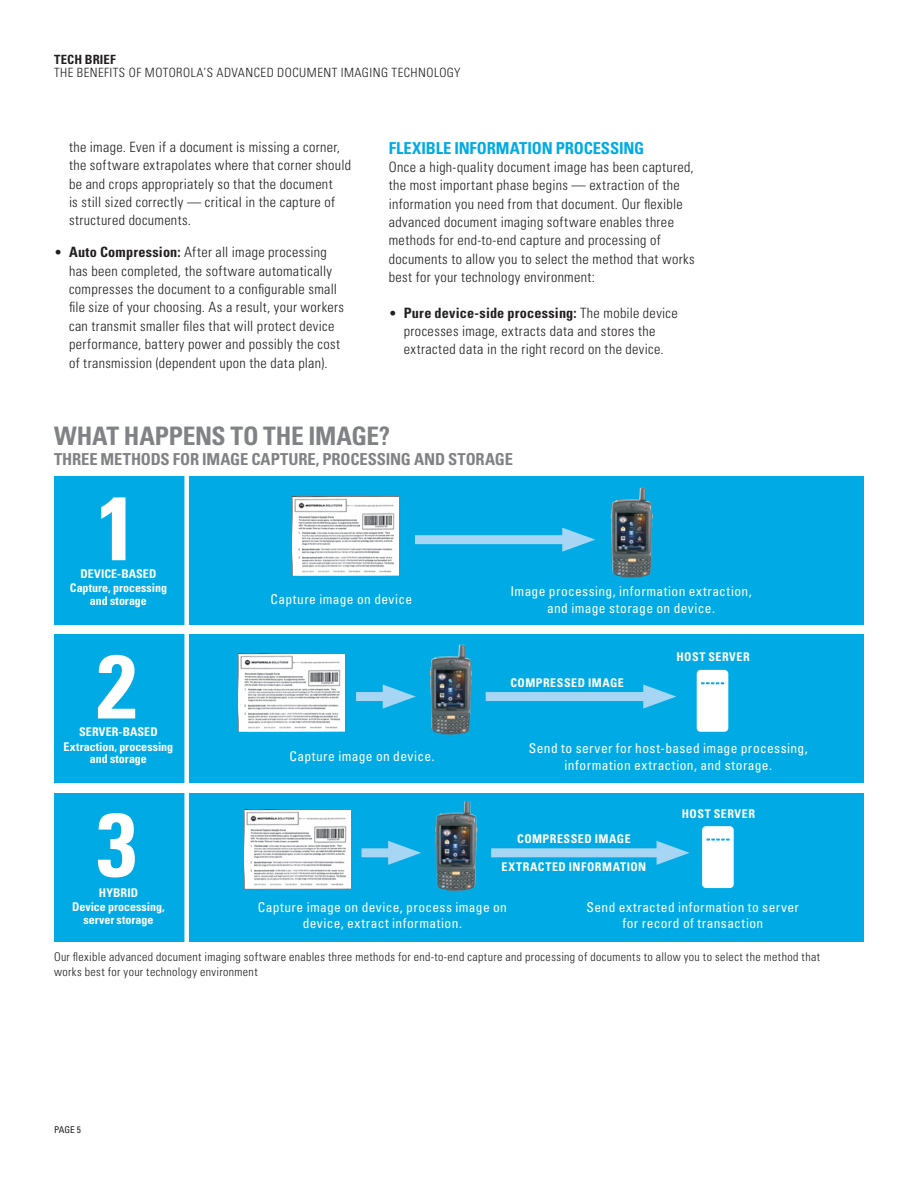
<style>
.page{position:relative;width:918px;height:1188px;background:#fff}
.page>*{position:absolute;margin:0;border:0;box-sizing:border-box;transform-origin:0 0}
.t1{font:700 condensed 90px "Univers";color:#fff}
.t2{font:700 condensed 25.5px "Univers";letter-spacing:-.005em;color:#808285}
.t3{font:700 condensed 16.5px "Univers";color:#808285}
.t4{font:700 condensed 16.5px "Univers";letter-spacing:-.005em;color:#00aae4}
.t5{font:300 condensed 14.25px/18.3px "Univers";letter-spacing:.025em;color:#231f20}
.t6{font:condensed 13.5px/16.5px "Univers";letter-spacing:.03em;color:#fff;text-align:center}
.t7{font:300 condensed 12.75px "Univers";letter-spacing:.04em;color:#231f20}
.t8{font:700 condensed 12.75px "Univers";color:#231f20}
.t9{font:300 condensed 12px/14.2px "Univers";letter-spacing:.03em;color:#231f20}
.t10{font:700 condensed 12px/12.8px "Univers";letter-spacing:.01em;color:#fff;text-align:center}
.t11{font:700 condensed 12px "Univers";letter-spacing:.05em;color:#fff}
.t12{font:700 condensed 12px "Univers";letter-spacing:.055em;color:#fff}
.t13{font:condensed 9.3px "Univers";color:#231f20}
.s1{font-size:13.5px}
.s2{font-weight:700}
</style>
<div class="page">
<div style="left:54px;top:476px;width:810px;height:149px;background:#00aae4"></div>
<img style="left:293px;top:496px;width:106px;height:79px">
<div style="left:415px;top:535px;width:161px;height:9px;background:#a6d6f3"></div>
<svg style="left:562px;top:528px;width:33px;height:24px"></svg>
<img style="left:611px;top:488px;width:42px;height:90px">
<div style="left:54px;top:635px;width:810px;height:148px;background:#00aae4"></div>
<img style="left:239px;top:653px;width:106px;height:79px">
<div style="left:356px;top:692px;width:41px;height:9px;background:#a6d6f3"></div>
<svg style="left:383px;top:685px;width:33px;height:24px"></svg>
<div style="left:486px;top:692px;width:171px;height:9px;background:#a6d6f3"></div>
<svg style="left:643px;top:685px;width:33px;height:24px"></svg>
<img style="left:430px;top:645px;width:42px;height:90px">
<div style="left:697px;top:670px;width:31px;height:62px;background:#fff;border-radius:4px"></div>
<svg style="left:701px;top:682px;width:23px;height:2px"></svg>
<div style="left:54px;top:793px;width:810px;height:148px;background:#00aae4"></div>
<img style="left:244px;top:809px;width:106px;height:79px">
<div style="left:362px;top:848px;width:40px;height:9px;background:#a6d6f3"></div>
<svg style="left:388px;top:841px;width:33px;height:24px"></svg>
<div style="left:491px;top:848px;width:179px;height:9px;background:#a6d6f3"></div>
<svg style="left:657px;top:841px;width:33px;height:24px"></svg>
<img style="left:435px;top:801px;width:43px;height:90px">
<div style="left:702px;top:826px;width:32px;height:62px;background:#fff;border-radius:4px"></div>
<svg style="left:706px;top:839px;width:24px;height:2px"></svg>
<div style="left:184px;top:468px;width:5px;height:487px;background:#fff"></div>
<p class="t8" style="left:54px;top:52px;width:34px">TECH BRIEF</p>
<p class="t7" style="left:54px;top:65px;width:407px">the benefi ts of Motorola’s Advanced Docume nt Ima ging Te chnology</p>
<p class="t5" style="left:69px;top:138px;width:284px">the image. Even if a document is missing a corner, the software extrapolates where that corner should be and crops appropriately so that the document<br>is still sized correctly — critical in the capture of structured documents.</p>
<p class="t5" style="left:69px;top:243px;width:277px;text-indent:-15px"><span class="s1">•</span> <span class="s2">AUTO COMPRESSION:</span> After all image processing has been completed, the software automatically compresses the document to a configurable small file size of your choosing. As a result, your workers can transmit smaller files that will protect device performance, battery power and possibly the cost of transmission (dependent upon the data plan).</p>
<p class="t4" style="left:389px;top:138px;width:255px">FLEXIBLE INFORMATION PROCESSING</p>
<p class="t5" style="left:389px;top:158px;width:307px">Once a high-quality document image has been captured, the most important phase begins — extraction of the information you need from that document. Our flexible advanced document imaging software enables three methods for end-to-end capture and processing of documents to allow you to select the method that works best for your technology environment:</p>
<p class="t5" style="left:389px;top:303px;width:291px;text-align:center"><span class="s1">•</span> <span class="s2">PURE DEVICE-SIDE PROCESSING:</span> The mobile device processes image, extracts data and stores the extracted data in the right record on the device.</p>
<h2 class="t2" style="left:54px;top:421px;width:338px">WHAT HAPPENS TO THE IMAGE?</h2>
<p class="t3" style="left:54px;top:449px;width:460px">THREE METHODS FOR IMAGE CAPTURE, PROCESSING AND STORAGE</p>
<h1 class="t1" style="left:97px;top:473px;width:41px">1</h1>
<p class="t10" style="left:70px;top:581px;width:99px">CAPTURE, PROCESSING<br>AND STORAGE</p>
<p class="t10" style="left:81px;top:567px;width:77px">DEVICE-BASED</p>
<p class="t6" style="left:270px;top:591px;width:143px">Capture image on device</p>
<p class="t6" style="left:510px;top:583px;width:243px">Image processing, information extraction, and image storage on device.</p>
<p class="t10" style="left:676px;top:651px;width:75px">HOST SERVER</p>
<h1 class="t1" style="left:97px;top:631px;width:41px">2</h1>
<p class="t10" style="left:64px;top:740px;width:111px">EXTRACTION, PROCESSING<br>AND STORAGE</p>
<p class="t6" style="left:289px;top:748px;width:147px">Capture image on device.</p>
<p class="t6" style="left:529px;top:740px;width:280px">Send to server for host-based image processing, information extraction, and storage.</p>
<p class="t11" style="left:510px;top:675px;width:115px">COMPRESSED IMAGE</p>
<p class="t10" style="left:79px;top:725px;width:80px">SERVER-BASED</p>
<h1 class="t1" style="left:97px;top:790px;width:41px">3</h1>
<p class="t10" style="left:72px;top:885px;width:94px;line-height:14.4px">HYBRID<br>DEVICE PROCESSING,</p>
<p class="t10" style="left:83px;top:913px;width:71px">SERVER STORAGE</p>
<p class="t11" style="left:517px;top:831px;width:115px">COMPRESSED IMAGE</p>
<p class="t12" style="left:502px;top:860px;width:146px">EXTRACTED INFORMATION</p>
<p class="t10" style="left:682px;top:807px;width:75px">HOST SERVER</p>
<p class="t6" style="left:258px;top:898px;width:251px">Capture image on device, process image on device, extract information.</p>
<p class="t6" style="left:587px;top:898px;width:214px">Send extracted information to server for record of transaction</p>
<p class="t9" style="left:54px;top:950px;width:768px">Our flexible advanced document imaging software enables three methods for end-to-end capture and processing of documents to allow you to select the method that works best for your technology environment</p>
<p class="t13" style="left:54px;top:1123px;width:29px">PAGE 5</p>
</div>
